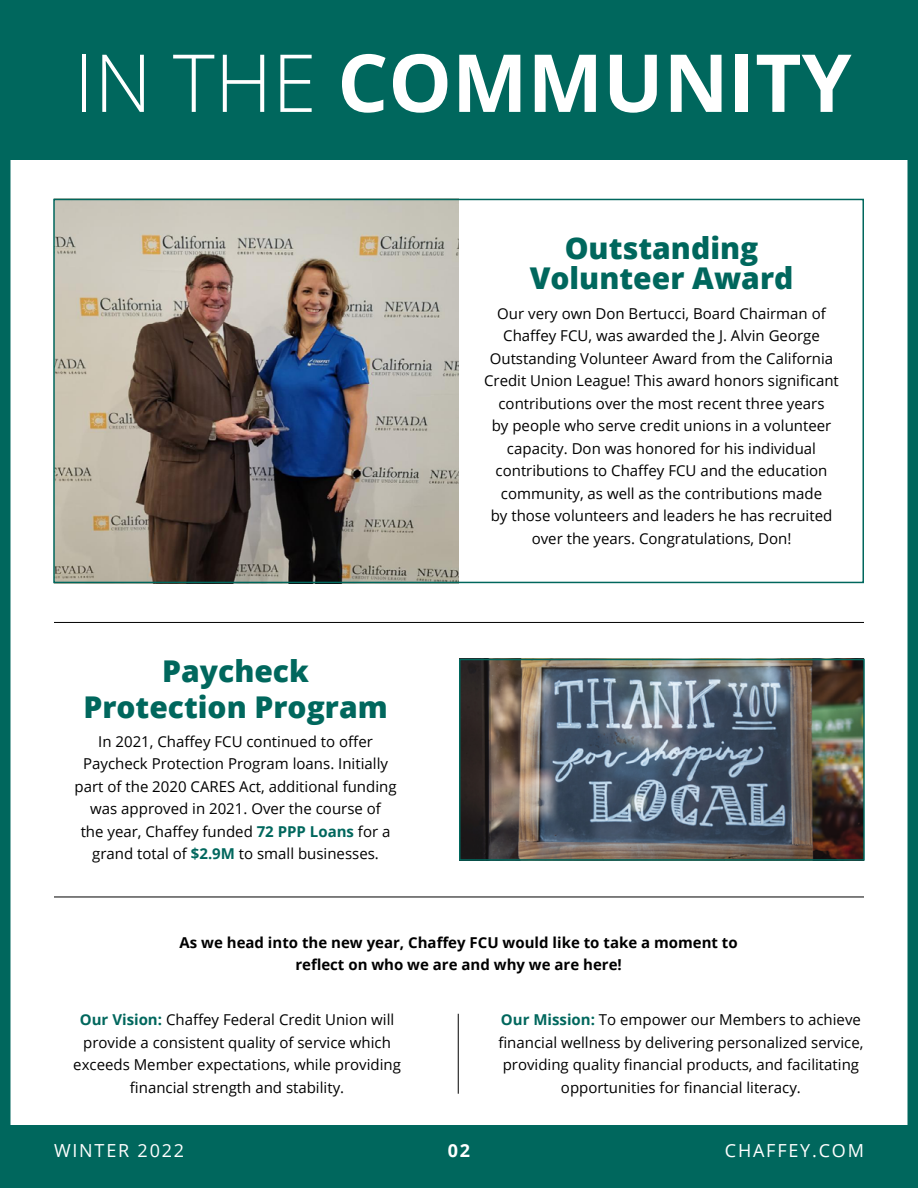
<style>
.page{position:relative;width:918px;height:1188px;background:#fff}
.page>*{position:absolute;margin:0;border:0;box-sizing:border-box;transform-origin:0 0}
.t1{font:700 80.1px "Open Sans";color:#fff}
.t2{font:800 30px/30px "Open Sans";color:#00675d;text-align:center}
.t3{font:18px "Open Sans";letter-spacing:.1em;color:#fff}
.t4{font:700 18px "Open Sans";color:#fff}
.t5{font:15px/22.5px "Open Sans";color:#000;text-align:center}
.t6{font:700 15px/22.5px "Open Sans";color:#000;text-align:center}
.s1{font-weight:300}
.s2{font-weight:700;color:#00675d}
</style>
<div class="page">
<div style="left:0;top:1125px;width:918px;height:63px;background:#00675d"></div>
<div style="left:0;top:0;width:918px;height:1188px;border:10px solid #00675d"></div>
<div style="left:5px;top:6px;width:913px;height:154px;background:#00675d"></div>
<hr style="left:54px;top:622px;width:810px;height:1px;background:#000">
<hr style="left:54px;top:897px;width:810px;height:1px;background:#000">
<hr style="left:458px;top:1014px;width:1px;height:80px;background:#000">
<img style="left:56px;top:202px;width:403px;height:378px">
<img style="left:462px;top:662px;width:400px;height:196px">
<div style="left:53px;top:199px;width:811px;height:384px;border:2px solid #00675d"></div>
<div style="left:459px;top:659px;width:406px;height:202px;border:2px solid #00675d"></div>
<h1 class="t1" style="left:74px;top:26px;width:779px"><span class="s1">IN THE</span> COMMUNITY</h1>
<h2 class="t2" style="left:83px;top:651px;width:306px;line-height:36px">Paycheck<br>Protection Program</h2>
<p class="t5" style="left:75px;top:730px;width:323px">In 2021, Chaffey FCU continued to offer Paycheck Protection Program loans. Initially part of the 2020 CARES Act, additional funding was approved in 2021. Over the course of<br>the year, Chaffey funded <span class="s2">72 PPP Loans</span> for a grand total of <span class="s2">$2.9M</span> to small businesses.</p>
<h2 class="t2" style="left:530px;top:232px;width:265px">Outstanding<br>Volunteer Award</h2>
<p class="t5" style="left:484px;top:302px;width:356px">Our very own Don Bertucci, Board Chairman of Chaffey FCU, was awarded the J. Alvin George Outstanding Volunteer Award from the California Credit Union League! This award honors significant contributions over the most recent three years<br>by people who serve credit unions in a volunteer capacity. Don was honored for his individual contributions to Chaffey FCU and the education community, as well as the contributions made<br>by those volunteers and leaders he has recruited over the years. Congratulations, Don!</p>
<p class="t6" style="left:180px;top:931px;width:560px">As we head into the new year, Chaffey FCU would like to take a moment to reflect on who we are and why we are here!</p>
<p class="t5" style="left:73px;top:1008px;width:329px"><span class="s2">Our Vision:</span> Chaffey Federal Credit Union will provide a consistent quality of service which exceeds Member expectations, while providing financial strength and stability.</p>
<p class="t5" style="left:498px;top:1008px;width:366px"><span class="s2">Our Mission:</span> To empower our Members to achieve financial wellness by delivering personalized service, providing quality financial products, and facilitating opportunities for financial literacy.</p>
<p class="t3" style="left:54px;top:1138px;width:132px">WINTER 2022</p>
<p class="t4" style="left:448px;top:1138px;width:24px">02</p>
<p class="t3" style="left:725px;top:1138px;width:141px">CHAFFEY.COM</p>
</div>
